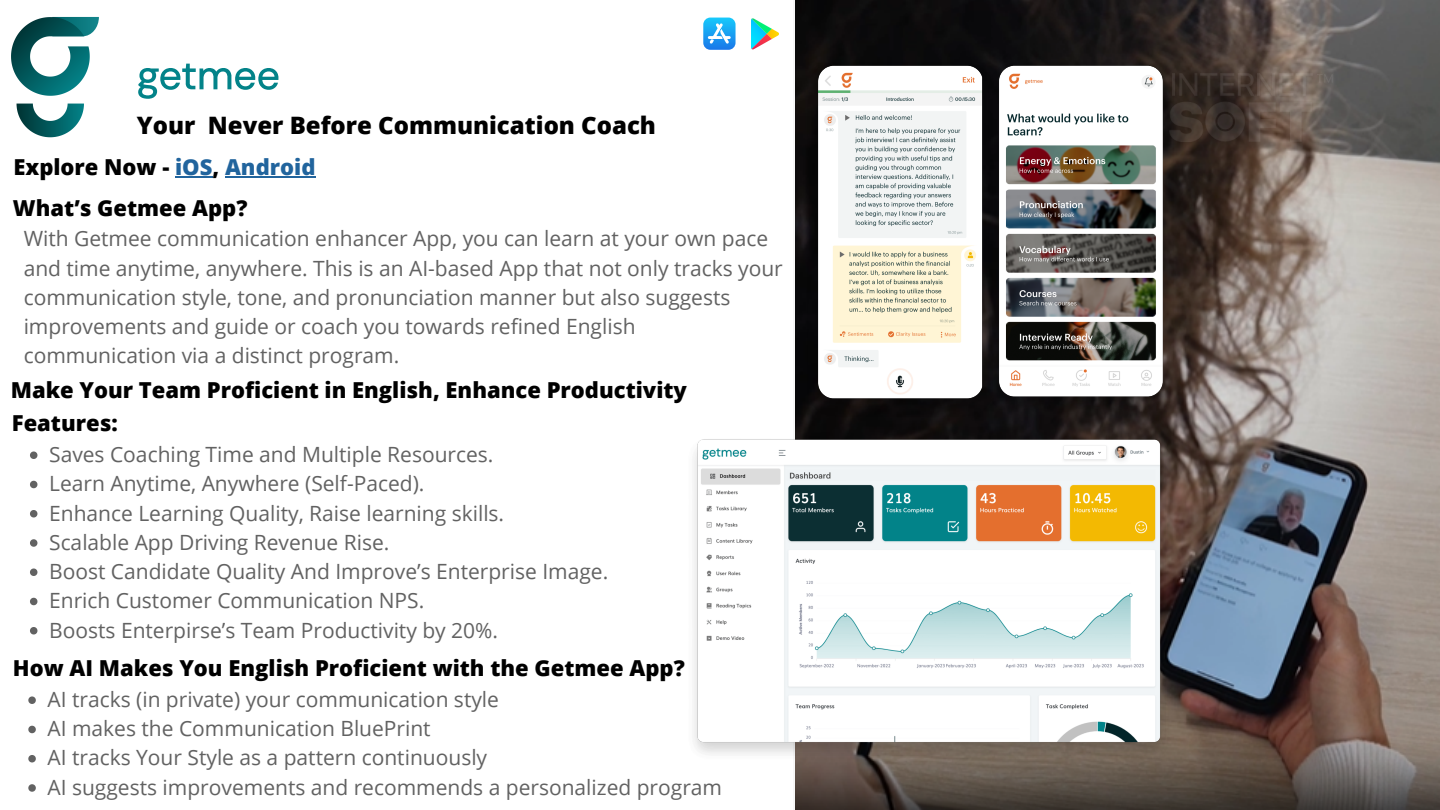
<style>
.page{position:relative;width:1440px;height:810px;background:#fff}
.page>*{position:absolute;margin:0;border:0;box-sizing:border-box;transform-origin:0 0}
.t1{font:800 24px "Open Sans";color:#000}
.t2{font:800 22px "Open Sans";color:#000}
.t3{font:21px/29.2px "Open Sans";color:#626262}
.s1{color:#21649d}
</style>
<div class="page">
<svg style="left:751px;top:18px;width:28px;height:32px"></svg>
<svg style="left:17px;top:104px;width:67px;height:33px"></svg>
<svg style="left:11px;top:17px;width:88px;height:79px"></svg>
<svg style="left:138px;top:64px;width:140px;height:35px"></svg>
<div style="left:703px;top:18px;width:33px;height:32px;background:linear-gradient(to bottom,#17c8fb,#1a79e9);border-radius:7px"></div>
<svg style="left:708px;top:23px;width:23px;height:21px"></svg>
<img style="left:795px;top:0;width:645px;height:810px">
<svg style="left:30px;top:452px;width:7px;height:7px"></svg>
<svg style="left:30px;top:481px;width:7px;height:7px"></svg>
<svg style="left:30px;top:510px;width:7px;height:8px"></svg>
<svg style="left:30px;top:539px;width:7px;height:8px"></svg>
<svg style="left:30px;top:568px;width:7px;height:8px"></svg>
<svg style="left:30px;top:598px;width:7px;height:7px"></svg>
<svg style="left:30px;top:627px;width:7px;height:7px"></svg>
<svg style="left:28px;top:696px;width:8px;height:8px"></svg>
<svg style="left:28px;top:726px;width:8px;height:7px"></svg>
<svg style="left:28px;top:755px;width:8px;height:7px"></svg>
<svg style="left:28px;top:784px;width:8px;height:8px"></svg>
<img style="left:694px;top:430px;width:485px;height:339px">
<img style="left:999px;top:56px;width:181px;height:354px">
<img style="left:801px;top:56px;width:198px;height:366px">
<hr style="left:175px;top:176px;width:37px;height:2px;background:#21649d">
<hr style="left:225px;top:176px;width:90px;height:2px;background:#21649d">
<img style="left:1170px;top:72px;width:163px;height:69px">
<p class="t1" style="left:137px;top:109px;width:521px">Your Never Before Communication Coach</p>
<p class="t2" style="left:13px;top:151px;width:304px">Explore Now - <span class="s1">iOS</span>, <span class="s1">Android</span></p>
<p class="t2" style="left:13px;top:193px;width:236px">What’s Getmee App?</p>
<p class="t3" style="left:24px;top:224px;width:761px">With Getmee communication enhancer App, you can learn at your own pace and time anytime, anywhere. This is an AI-based App that not only tracks your communication style, tone, and pronunciation manner but also suggests improvements and guide or coach you towards refined English communication via a distinct program.</p>
<p class="t2" style="left:11px;top:375px;width:678px">Make Your Team Proficient in English, Enhance Productivity</p>
<p class="t2" style="left:12px;top:408px;width:108px">Features:</p>
<p class="t3" style="left:49px;top:439px;width:446px">Saves Coaching Time and Multiple Resources.</p>
<p class="t3" style="left:49px;top:469px;width:377px">Learn Anytime, Anywhere (Self-Paced).</p>
<p class="t3" style="left:49px;top:498px;width:457px">Enhance Learning Quality, Raise learning skills.</p>
<p class="t3" style="left:49px;top:527px;width:342px">Scalable App Driving Revenue Rise.</p>
<p class="t3" style="left:49px;top:556px;width:561px">Boost Candidate Quality And Improve’s Enterprise Image.</p>
<p class="t3" style="left:49px;top:586px;width:377px">Enrich Customer Communication NPS.</p>
<p class="t3" style="left:49px;top:615px;width:450px">Boosts Enterpirse’s Team Productivity by 20%.</p>
<p class="t2" style="left:13px;top:653px;width:673px">How AI Makes You English Proficient with the Getmee App?</p>
<p class="t3" style="left:48px;top:684px;width:453px">AI tracks (in private) your communication style</p>
<p class="t3" style="left:48px;top:713px;width:385px">AI makes the Communication BluePrint</p>
<p class="t3" style="left:48px;top:743px;width:441px">AI tracks Your Style as a pattern continuously</p>
<p class="t3" style="left:48px;top:772px;width:676px">AI suggests improvements and recommends a personalized program</p>
</div>
